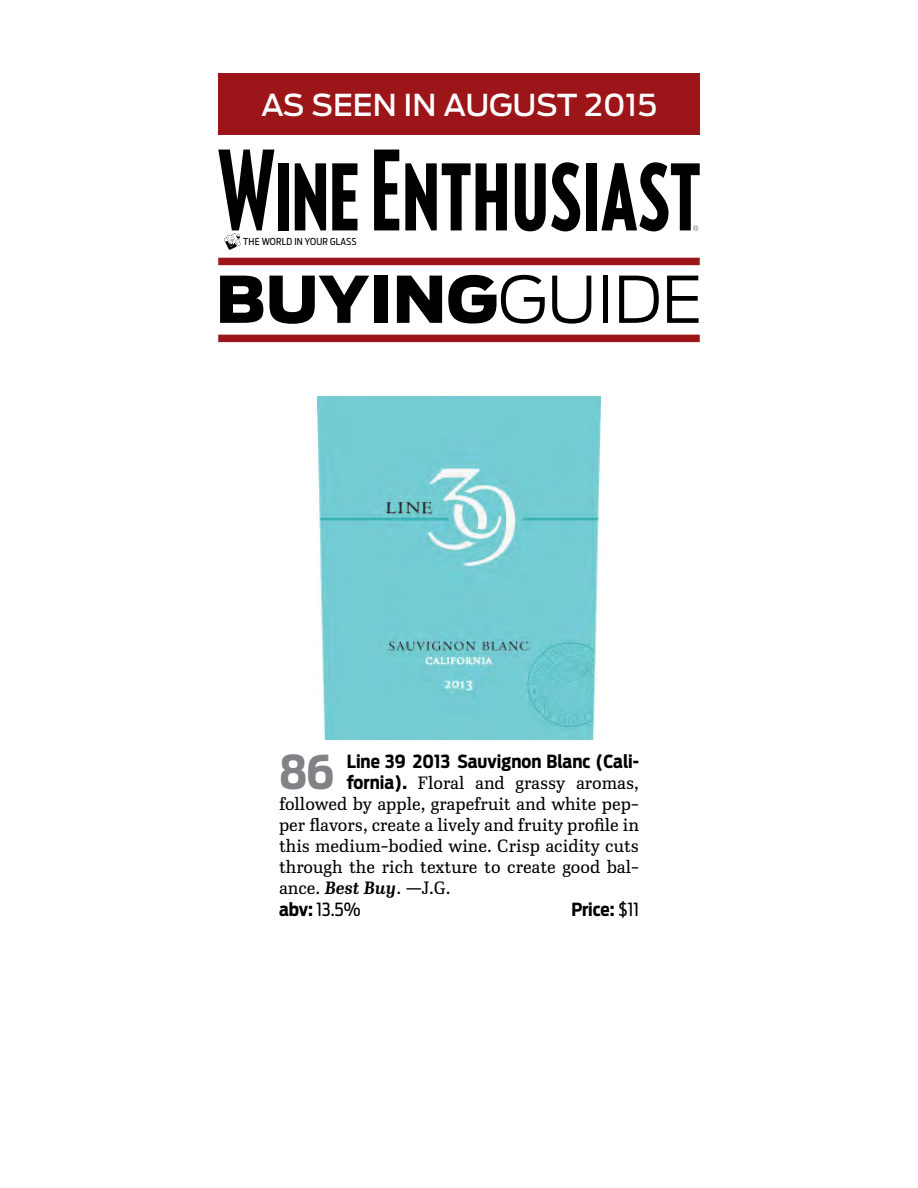
<style>
.page{position:relative;width:918px;height:1188px;background:#fff}
.page>*{position:absolute;margin:0;border:0;box-sizing:border-box;transform-origin:0 0}
.t1{font:900 63.75px "Antenna";color:#000}
.t2{font:700 46.35px "Antenna Cond";color:#808285}
.t3{font:500 30px "Antenna";color:#fff}
.t4{font:300 18px/21px "Ibis Text";color:#000;text-align:justify}
.t5{font:700 18px "Antenna Cond";color:#000}
.t6{font:18px "Antenna Cond";color:#000}
.t7{font:9.45px "Antenna Cond";letter-spacing:.02em;color:#000}
.s1{font-weight:300}
.s2{font-family:"Antenna Cond";font-weight:700}
.s3{font-weight:600;font-style:italic}
.s4{font-weight:700}
.s5{font-weight:400}
</style>
<div class="page">
<div style="left:218px;top:74px;width:482px;height:61px;background:#9c1519"></div>
<div style="left:278px;top:163px;width:11px;height:67px;background:#000"></div>
<svg style="left:295px;top:163px;width:31px;height:68px"></svg>
<svg style="left:332px;top:163px;width:25px;height:67px"></svg>
<svg style="left:374px;top:150px;width:25px;height:80px"></svg>
<svg style="left:405px;top:163px;width:102px;height:68px"></svg>
<svg style="left:515px;top:162px;width:65px;height:69px"></svg>
<div style="left:586px;top:163px;width:11px;height:67px;background:#000"></div>
<svg style="left:601px;top:162px;width:99px;height:69px"></svg>
<svg style="left:218px;top:150px;width:56px;height:100px"></svg>
<div style="left:218px;top:335px;width:482px;height:7px;background:#9c1519"></div>
<div style="left:218px;top:258px;width:482px;height:7px;background:#9c1519"></div>
<img style="left:318px;top:397px;width:282px;height:343px">
<h3 class="t3" style="left:261px;top:85px;width:397px">AS SEEN IN AUGUST 2015</h3>
<p class="t7" style="left:243px;top:236px;width:115px">THE WORLD IN YOUR GLASS</p>
<h1 class="t1" style="left:216px;top:254px;width:488px">BUYING<span class="s1">GUIDE</span></h1>
<h2 class="t2" style="left:279px;top:741px;width:57px">86</h2>
<p class="t5" style="left:347px;top:749px;width:294px">Line 39 2013 Sauvignon Blanc (Cali-</p>
<p class="t4" style="left:279px;top:772px;width:362px;text-indent:68px"><span class="s2">fornia).</span> Floral and grassy aromas, followed by apple, grapefruit and white pep&shy;per flavors, create a lively and fruity profile in this medium-bodied wine. Crisp acidity cuts through the rich texture to create good bal&shy;ance. <span class="s3">Best Buy</span>. —J.G.</p>
<p class="t6" style="left:279px;top:898px;width:83px"><span class="s4">abv:</span> 13.5%</p>
<p class="t5" style="left:571px;top:897px;width:69px">Price: <span class="s5">$11</span></p>
</div>
